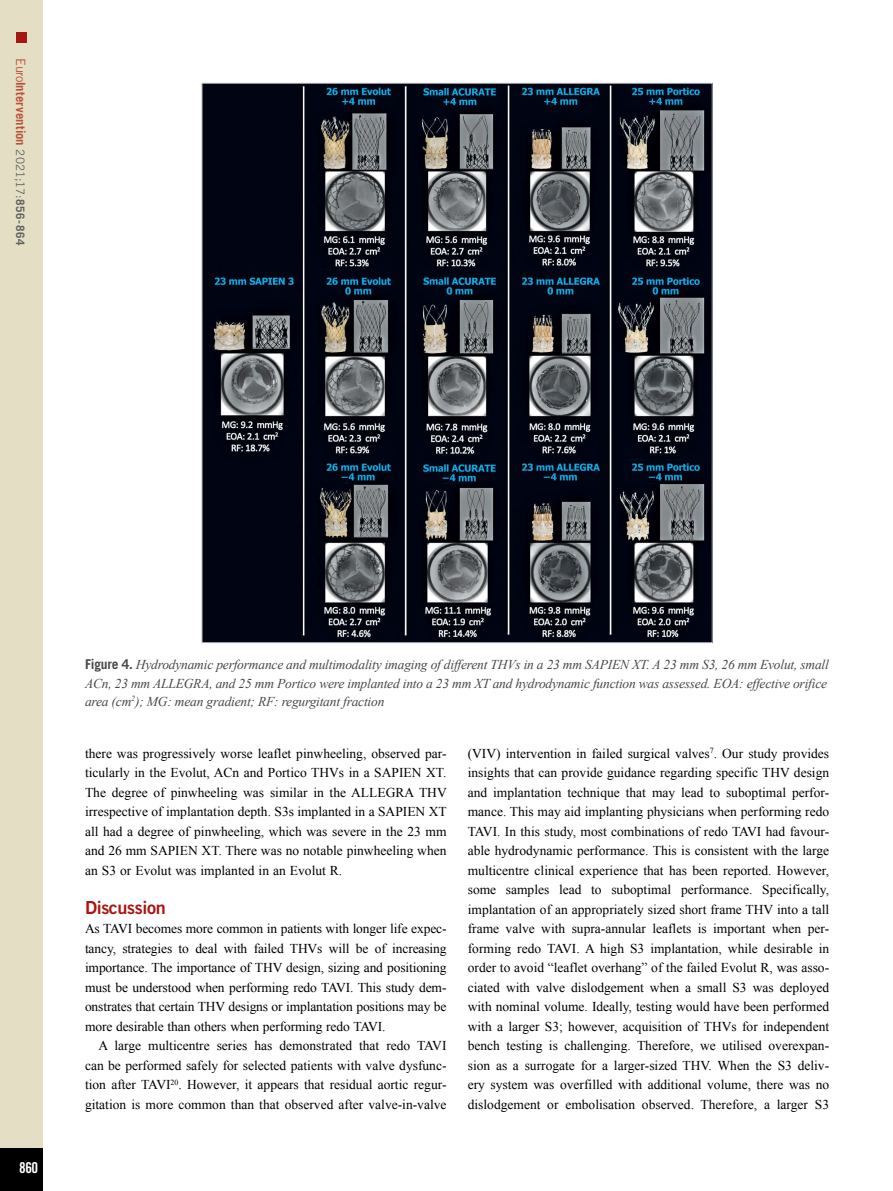
<style>
.page{position:relative;width:893px;height:1191px;background:#fff}
.page>*{position:absolute;margin:0;border:0;box-sizing:border-box;transform-origin:0 0}
.t1{font:18px "Trade Gothic LT Std Bd 2";letter-spacing:-.02em;color:#a81613}
.t2{font:15px "Trade Gothic LT Std Bd Cn 20";color:#fff}
.t3{font:13.5px/19.5px "Times New Roman";color:#000;text-align:justify}
.t4{font:italic 13.5px/18px "Times New Roman";letter-spacing:-.015em;color:#484847}
.t5{font:700 12.75px "Trade Gothic LT Std";letter-spacing:.005em;color:#bc523c}
.s1{font-weight:400}
.s2{font-weight:400;font-size:11.7px;color:#626261}
.s3{font-size:11.7px;color:#626261}
.s4{font-family:"Trade Gothic LT Std";font-weight:700;font-style:normal}
</style>
<div class="page">
<div style="left:0;top:0;width:43px;height:1191px;background:#e4dfc4"></div>
<div style="left:0;top:1148px;width:43px;height:43px;background:#000"></div>
<div style="left:16px;top:32px;width:10px;height:10px;background:#a81613"></div>
<img style="left:204px;top:85px;width:507px;height:556px">
<p class="t5" style="left:29px;top:58px;width:189px;rotate:90deg"><span class="s1">Euro</span>Intervention <span class="s2">2021;17:</span><span class="s3">856-864</span></p>
<p class="t2" style="left:19px;top:1158px;width:21px">860</p>
<p class="t4" style="left:85px;top:655px;width:745px"><span class="s4">Figure 4.</span> Hydrodynamic performance and multimodality imaging of different THVs in a 23 mm SAPIEN XT. A 23 mm S3, 26 mm Evolut, small<br>ACn, 23 mm ALLEGRA, and 25 mm Portico were implanted into a 23 mm XT and hydrodynamic function was assessed. EOA: effective orifice area (cm<sup>2</sup>); MG: mean gradient; RF: regurgitant fraction</p>
<p class="t3" style="left:85px;top:743px;width:363px">there was progressively worse leaflet pinwheeling, observed par&shy;ticularly in the Evolut, ACn and Portico THVs in a SAPIEN XT.<br>The degree of pinwheeling was similar in the ALLEGRA THV irrespective of implantation depth. S3s implanted in a SAPIEN XT all had a degree of pinwheeling, which was severe in the 23 mm and 26 mm SAPIEN XT. There was no notable pinwheeling when an S3 or Evolut was implanted in an Evolut R.</p>
<h1 class="t1" style="left:85px;top:896px;width:82px">Discussion</h1>
<p class="t3" style="left:85px;top:918px;width:363px">As TAVI becomes more common in patients with longer life expec&shy;tancy, strategies to deal with failed THVs will be of increasing importance. The importance of THV design, sizing and positioning must be understood when performing redo TAVI. This study dem&shy;onstrates that certain THV designs or implantation positions may be more desirable than others when performing redo TAVI.</p>
<p class="t3" style="left:85px;top:1035px;width:363px;text-indent:14px">A large multicentre series has demonstrated that redo TAVI can be performed safely for selected patients with valve dysfunc&shy;tion after TAVI<sup>20</sup>. However, it appears that residual aortic regur&shy;gitation is more common than that observed after valve-in-valve</p>
<p class="t3" style="left:468px;top:743px;width:363px">(VIV) intervention in failed surgical valves<sup>7</sup>. Our study provides insights that can provide guidance regarding specific THV design and implantation technique that may lead to suboptimal perfor&shy;mance. This may aid implanting physicians when performing redo TAVI. In this study, most combinations of redo TAVI had favour&shy;able hydrodynamic performance. This is consistent with the large multicentre clinical experience that has been reported. However, some samples lead to suboptimal performance. Specifically, implantation of an appropriately sized short frame THV into a tall frame valve with supra-annular leaflets is important when per&shy;forming redo TAVI. A high S3 implantation, while desirable in order to avoid “leaflet overhang” of the failed Evolut R, was asso&shy;ciated with valve dislodgement when a small S3 was deployed with nominal volume. Ideally, testing would have been performed with a larger S3; however, acquisition of THVs for independent bench testing is challenging. Therefore, we utilised overexpan&shy;sion as a surrogate for a larger-sized THV. When the S3 deliv&shy;ery system was overfilled with additional volume, there was no dislodgement or embolisation observed. Therefore, a larger S3</p>
</div>
